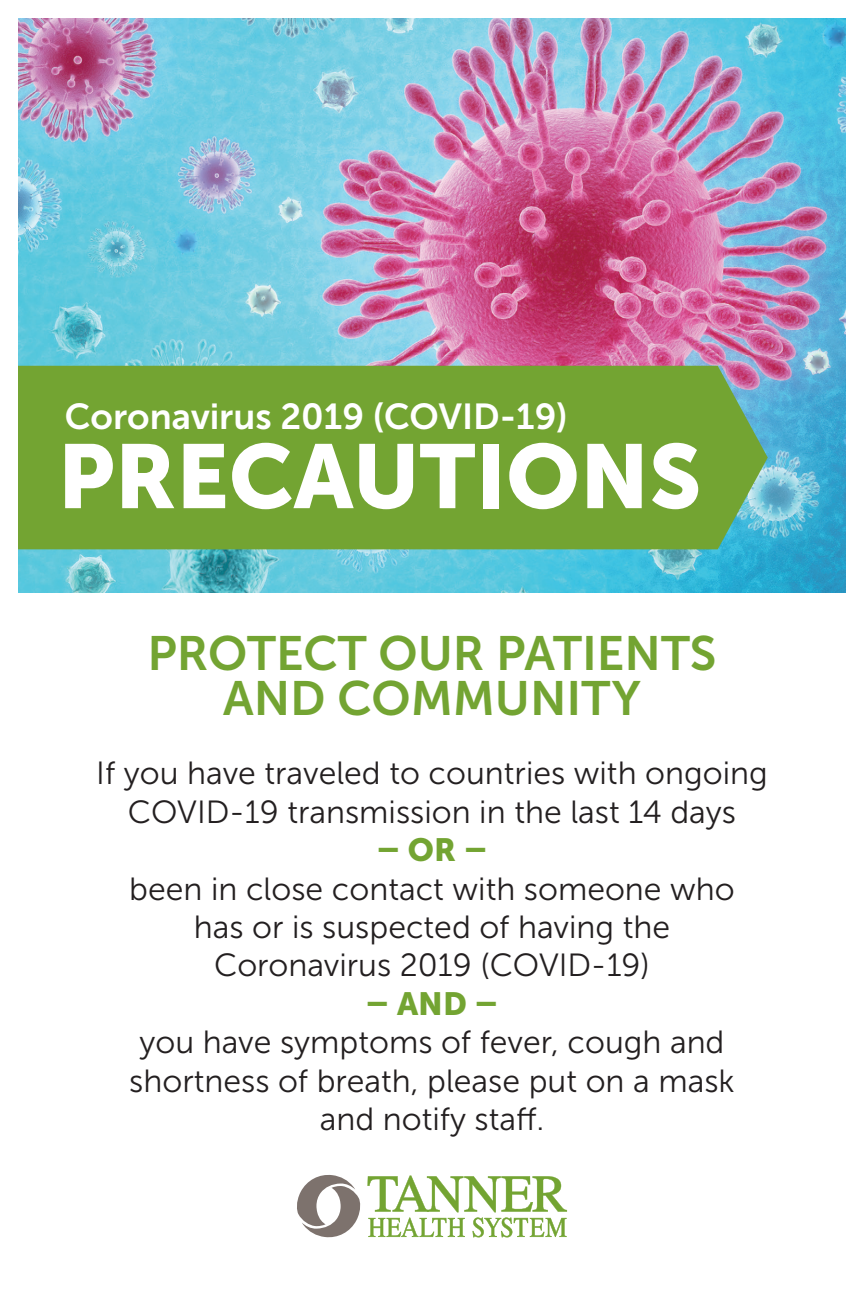
<style>
.page{position:relative;width:864px;height:1296px;background:#fff}
.page>*{position:absolute;margin:0;border:0;box-sizing:border-box;transform-origin:0 0}
.t1{font:90px "Museo Sans 900";color:#fff}
.t2{font:48px/45px "Museo Sans 700";color:#73a432;text-align:center}
.t3{font:36px "Museo Sans 700";color:#fff}
.t4{font:32px/38.4px "Museo Sans 300";color:#231f20;text-align:center}
.t5{font:32px "Museo Sans 900";color:#73a432}
</style>
<div class="page">
<img style="left:18px;top:18px;width:828px;height:574px">
<div style="left:18px;top:366px;width:750px;height:183px;background:#73a432"></div>
<svg style="left:297px;top:1175px;width:270px;height:62px"></svg>
<p class="t3" style="left:65px;top:397px;width:504px">Coronavirus 2019 (COVID-19)</p>
<p class="t1" style="left:58px;top:426px;width:645px">PRECAUTIONS</p>
<p class="t2" style="left:147px;top:631px;width:571px">PROTECT OUR PATIENTS<br>AND COMMUNITY</p>
<p class="t4" style="left:96px;top:754px;width:673px">If you have traveled to countries with ongoing<br>COVID-19 transmission in the last 14 days</p>
<p class="t5" style="left:376px;top:832px;width:113px">– OR –</p>
<p class="t4" style="left:129px;top:870px;width:607px">been in close contact with someone who has or is suspected of having the<br>Coronavirus 2019 (COVID-19)</p>
<p class="t5" style="left:365px;top:985px;width:135px">– AND –</p>
<p class="t4" style="left:129px;top:1023px;width:607px">you have symptoms of fever, cough and shortness of breath, please put on a mask and notify staff.</p>
</div>
